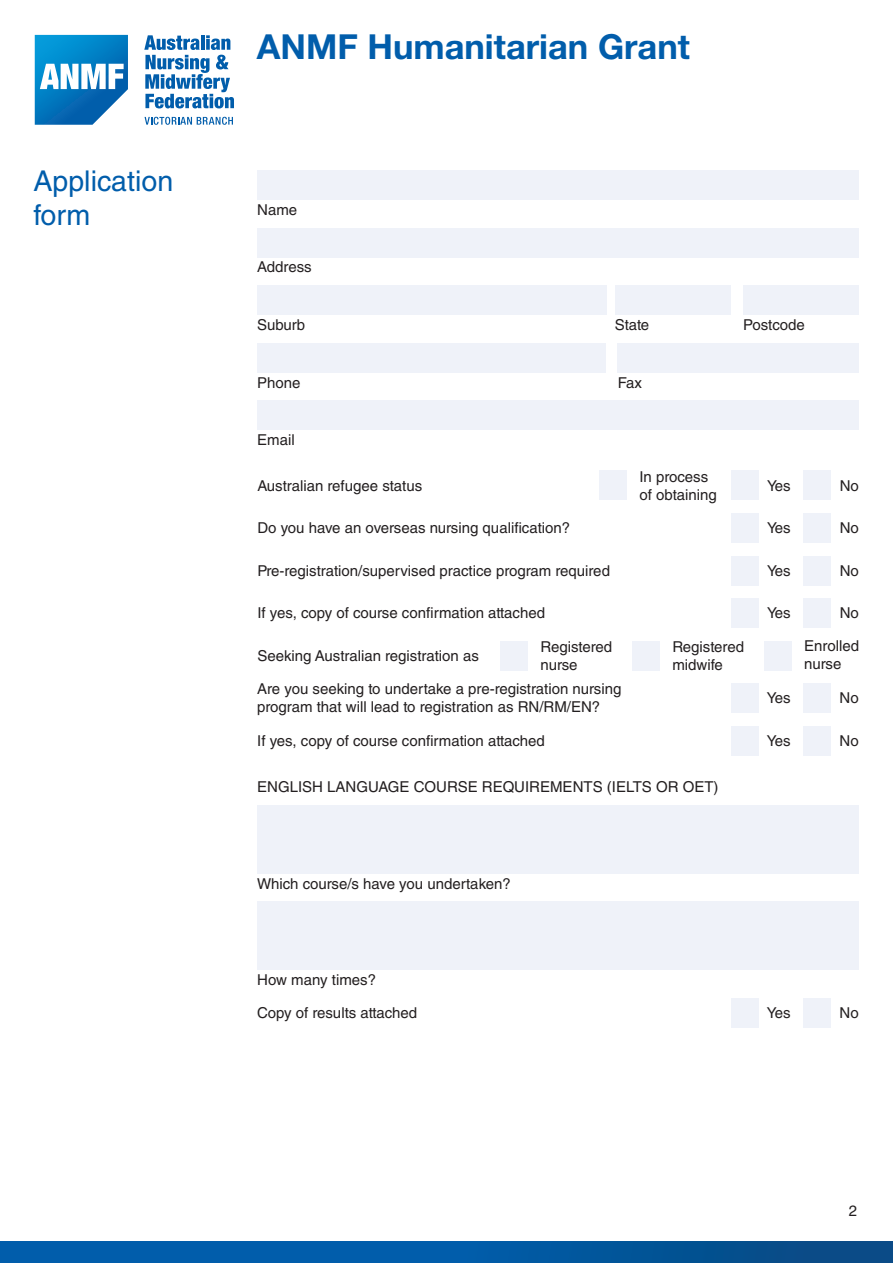
<style>
.page{position:relative;width:893px;height:1263px;background:#fff}
.page>*{position:absolute;margin:0;border:0;box-sizing:border-box;transform-origin:0 0}
.t1{font:700 34.5px "Helvetica Neue LT Std";color:#015dab}
.t2{font:28.65px/34.3px "Helvetica LT Std";color:#015dab}
.t3{font:15px/18px "Helvetica LT Std";color:#231f20}
</style>
<div class="page">
<div style="left:0;top:1242px;width:893px;height:21px;background:linear-gradient(to right,#0062b6,#074d8b)"></div>
<svg style="left:35px;top:35px;width:93px;height:90px"></svg>
<svg style="left:144px;top:35px;width:90px;height:73px"></svg>
<svg style="left:145px;top:117px;width:88px;height:8px"></svg>
<div style="left:257px;top:170px;width:602px;height:30px;background:#eff2f9"></div>
<div style="left:257px;top:228px;width:602px;height:29px;background:#eff2f9"></div>
<div style="left:257px;top:343px;width:349px;height:29px;background:#eff2f9"></div>
<div style="left:618px;top:343px;width:241px;height:29px;background:#eff2f9"></div>
<div style="left:257px;top:400px;width:602px;height:30px;background:#eff2f9"></div>
<div style="left:257px;top:285px;width:349px;height:30px;background:#eff2f9"></div>
<div style="left:615px;top:285px;width:116px;height:30px;background:#eff2f9"></div>
<div style="left:743px;top:285px;width:116px;height:30px;background:#eff2f9"></div>
<div style="left:599px;top:471px;width:28px;height:29px;background:#eff2f9"></div>
<div style="left:731px;top:471px;width:27px;height:29px;background:#eff2f9"></div>
<div style="left:803px;top:471px;width:28px;height:29px;background:#eff2f9"></div>
<div style="left:731px;top:513px;width:27px;height:30px;background:#eff2f9"></div>
<div style="left:803px;top:513px;width:28px;height:30px;background:#eff2f9"></div>
<div style="left:731px;top:556px;width:27px;height:29px;background:#eff2f9"></div>
<div style="left:803px;top:556px;width:28px;height:29px;background:#eff2f9"></div>
<div style="left:731px;top:598px;width:27px;height:30px;background:#eff2f9"></div>
<div style="left:803px;top:598px;width:28px;height:30px;background:#eff2f9"></div>
<div style="left:731px;top:683px;width:27px;height:30px;background:#eff2f9"></div>
<div style="left:803px;top:683px;width:28px;height:30px;background:#eff2f9"></div>
<div style="left:731px;top:726px;width:27px;height:29px;background:#eff2f9"></div>
<div style="left:803px;top:726px;width:28px;height:29px;background:#eff2f9"></div>
<div style="left:632px;top:641px;width:28px;height:29px;background:#eff2f9"></div>
<div style="left:764px;top:641px;width:27px;height:29px;background:#eff2f9"></div>
<div style="left:500px;top:641px;width:28px;height:29px;background:#eff2f9"></div>
<div style="left:257px;top:901px;width:602px;height:69px;background:#eff2f9"></div>
<div style="left:731px;top:998px;width:27px;height:30px;background:#eff2f9"></div>
<div style="left:803px;top:998px;width:28px;height:30px;background:#eff2f9"></div>
<div style="left:257px;top:804px;width:602px;height:69px;background:#eff2f9"></div>
<p class="t2" style="left:33px;top:164px;width:141px">Application form</p>
<p class="t1" style="left:257px;top:26px;width:435px">ANMF Humanitarian Grant</p>
<p class="t3" style="left:257px;top:201px;width:42px">Name</p>
<p class="t3" style="left:257px;top:258px;width:56px">Address</p>
<p class="t3" style="left:257px;top:316px;width:50px">Suburb</p>
<p class="t3" style="left:615px;top:316px;width:36px">State</p>
<p class="t3" style="left:743px;top:316px;width:63px">Postcode</p>
<p class="t3" style="left:257px;top:373px;width:45px">Phone</p>
<p class="t3" style="left:618px;top:373px;width:26px">Fax</p>
<p class="t3" style="left:257px;top:431px;width:39px">Email</p>
<p class="t3" style="left:639px;top:468px;width:79px">In process of obtaining</p>
<p class="t3" style="left:257px;top:477px;width:166px">Australian refugee status</p>
<p class="t3" style="left:767px;top:477px;width:25px">Yes</p>
<p class="t3" style="left:840px;top:477px;width:21px">No</p>
<p class="t3" style="left:257px;top:519px;width:314px">Do you have an overseas nursing qualification?</p>
<p class="t3" style="left:767px;top:519px;width:25px">Yes</p>
<p class="t3" style="left:840px;top:519px;width:21px">No</p>
<p class="t3" style="left:257px;top:562px;width:354px">Pre-registration/supervised practice program required</p>
<p class="t3" style="left:767px;top:562px;width:25px">Yes</p>
<p class="t3" style="left:840px;top:562px;width:21px">No</p>
<p class="t3" style="left:257px;top:604px;width:289px">If yes, copy of course confirmation attached</p>
<p class="t3" style="left:767px;top:604px;width:25px">Yes</p>
<p class="t3" style="left:840px;top:604px;width:21px">No</p>
<p class="t3" style="left:257px;top:647px;width:223px">Seeking Australian registration as</p>
<p class="t3" style="left:257px;top:680px;width:366px">Are you seeking to undertake a pre-registration nursing program that will lead to registration as RN/RM/EN?</p>
<p class="t3" style="left:767px;top:689px;width:25px">Yes</p>
<p class="t3" style="left:840px;top:689px;width:21px">No</p>
<p class="t3" style="left:257px;top:732px;width:289px">If yes, copy of course confirmation attached</p>
<p class="t3" style="left:767px;top:732px;width:25px">Yes</p>
<p class="t3" style="left:840px;top:732px;width:21px">No</p>
<p class="t3" style="left:672px;top:638px;width:73px">Registered midwife</p>
<p class="t3" style="left:804px;top:637px;width:56px">Enrolled nurse</p>
<p class="t3" style="left:540px;top:638px;width:73px">Registered nurse</p>
<p class="t3" style="left:257px;top:777px;width:463px">ENGLISH LANGUAGE COURSE REQUIREMENTS (IELTS OR OET)</p>
<p class="t3" style="left:257px;top:874px;width:255px">Which course/s have you undertaken?</p>
<p class="t3" style="left:257px;top:971px;width:120px">How many times?</p>
<p class="t3" style="left:257px;top:1004px;width:162px">Copy of results attached</p>
<p class="t3" style="left:767px;top:1004px;width:25px">Yes</p>
<p class="t3" style="left:840px;top:1004px;width:21px">No</p>
<p class="t3" style="left:849px;top:1202px;width:10px">2</p>
</div>
